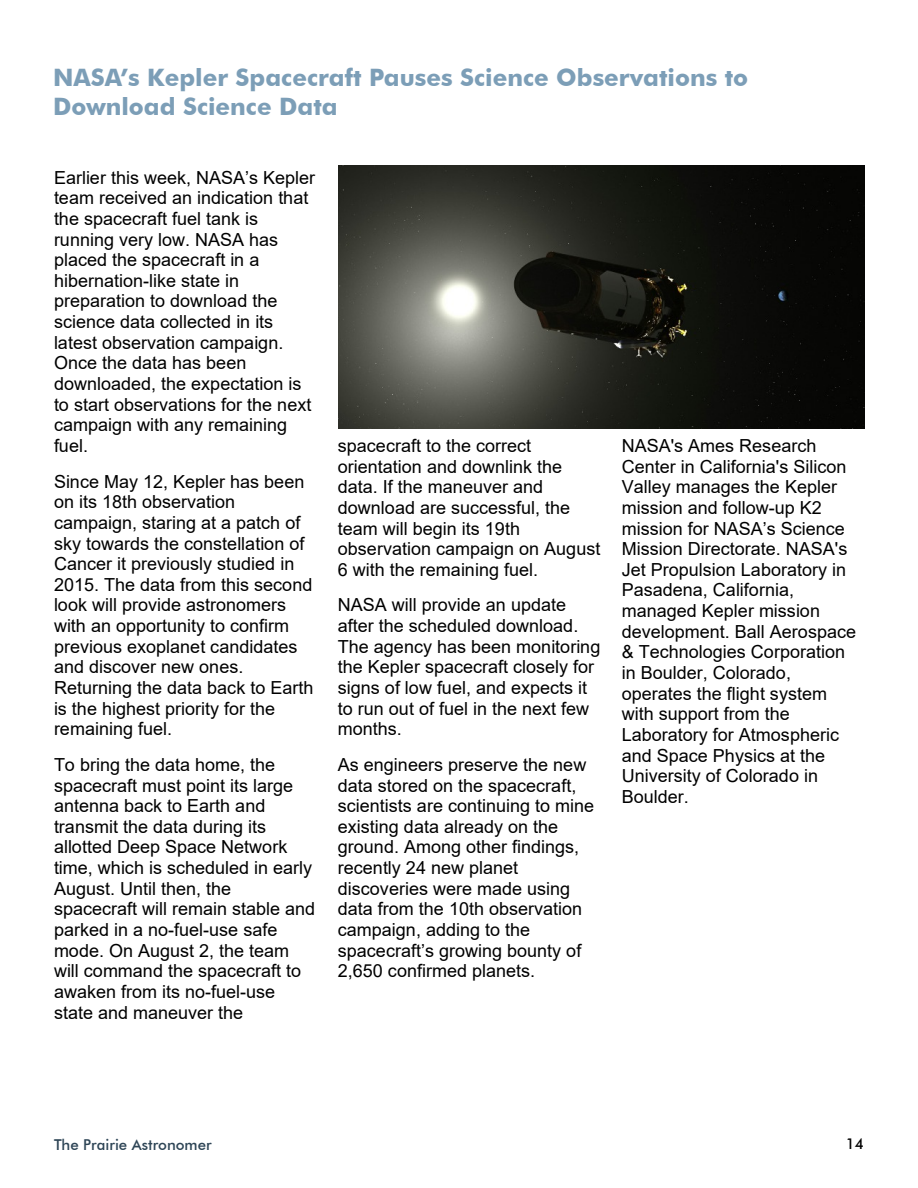
<style>
.page{position:relative;width:918px;height:1188px;background:#fff}
.page>*{position:absolute;margin:0;border:0;box-sizing:border-box;transform-origin:0 0}
.t1{font:700 24px/28.8px "Futura BT";color:#7c9eb7}
.t2{font:18px/20.7px "Arial";color:#000}
.t3{font:500 15px "Futura BT";color:#2e4556}
.t4{font:500 15px "Futura BT";color:#000}
</style>
<div class="page">
<img style="left:339px;top:166px;width:525px;height:262px">
<h1 class="t1" style="left:53px;top:66px;width:697px">NASA’s Kepler Spacecraft Pauses Science Observations to<br>Download Science Data</h1>
<p class="t2" style="left:54px;top:169px;width:263px">Earlier this week, NASA’s Kepler team received an indication that the spacecraft fuel tank is running very low. NASA has placed the spacecraft in a hibernation-like state in preparation to download the science data collected in its latest observation campaign.<br>Once the data has been downloaded, the expectation is to start observations for the next campaign with any remaining fuel.</p>
<p class="t2" style="left:54px;top:473px;width:261px">Since May 12, Kepler has been on its 18th observation campaign, staring at a patch of sky towards the constellation of<br>Cancer it previously studied in<br>2015. The data from this second look will provide astronomers with an opportunity to confirm previous exoplanet candidates and discover new ones.<br>Returning the data back to Earth is the highest priority for the remaining fuel.</p>
<p class="t2" style="left:54px;top:756px;width:263px">To bring the data home, the spacecraft must point its large antenna back to Earth and transmit the data during its allotted Deep Space Network time, which is scheduled in early<br>August. Until then, the spacecraft will remain stable and parked in a no-fuel-use safe mode. On August 2, the team will command the spacecraft to awaken from its no-fuel-use state and maneuver the</p>
<p class="t2" style="left:338px;top:437px;width:264px">spacecraft to the correct orientation and downlink the data. If the maneuver and download are successful, the team will begin its 19th observation campaign on August<br>6 with the remaining fuel.</p>
<p class="t2" style="left:338px;top:596px;width:264px">NASA will provide an update after the scheduled download.<br>The agency has been monitoring the Kepler spacecraft closely for signs of low fuel, and expects it to run out of fuel in the next few months.</p>
<p class="t2" style="left:338px;top:756px;width:258px">As engineers preserve the new data stored on the spacecraft, scientists are continuing to mine existing data already on the ground. Among other findings, recently 24 new planet discoveries were made using data from the 10th observation campaign, adding to the spacecraft’s growing bounty of<br>2,650 confirmed planets.</p>
<p class="t2" style="left:622px;top:437px;width:236px">NASA's Ames Research<br>Center in California's Silicon<br>Valley manages the Kepler mission and follow-up K2 mission for NASA’s Science<br>Mission Directorate. NASA's<br>Jet Propulsion Laboratory in<br>Pasadena, California, managed Kepler mission development. Ball Aerospace &amp; Technologies Corporation in Boulder, Colorado, operates the flight system with support from the<br>Laboratory for Atmospheric and Space Physics at the<br>University of Colorado in<br>Boulder.</p>
<p class="t3" style="left:54px;top:1138px;width:159px">The Prairie Astronomer</p>
<p class="t4" style="left:846px;top:1138px;width:20px">14</p>
</div>
